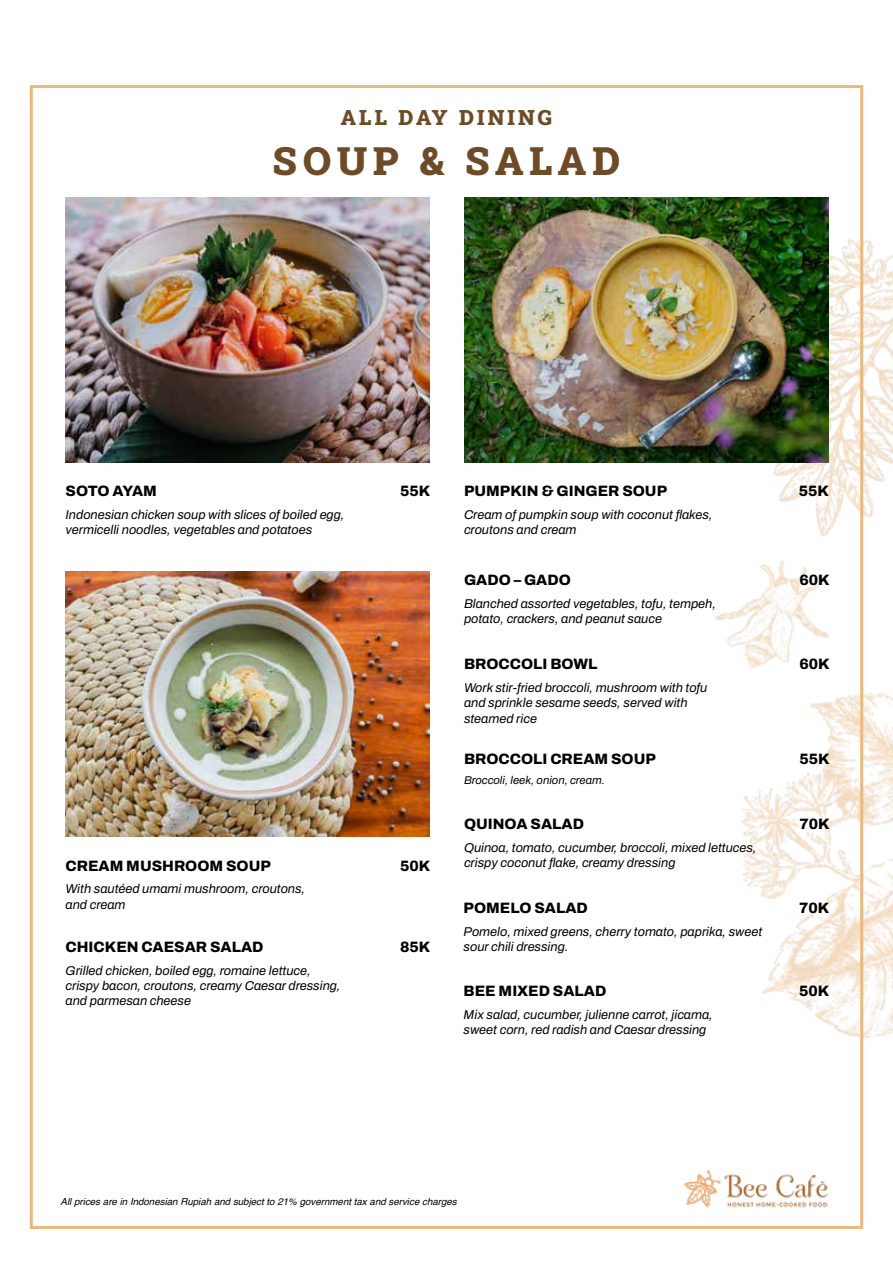
<style>
.page{position:relative;width:893px;height:1263px;background:#fff}
.page>*{position:absolute;margin:0;border:0;box-sizing:border-box;transform-origin:0 0}
.t1{font:900 39px "Roboto Slab";letter-spacing:.15em;color:#6d4b26}
.t2{font:900 21px "Roboto Slab";letter-spacing:.15em;color:#6d4b26}
.t3{font:800 15px "Archivo";color:#000}
.t4{font:800 15px "Archivo";letter-spacing:-.03em;color:#000}
.t5{font:italic 12.75px/15.3px "Archivo";color:#000}
.t6{font:italic 11.25px "Archivo";color:#000}
.t7{font:italic 9.75px "Helvetica";color:#000}
</style>
<div class="page">
<img style="left:742px;top:631px;width:151px;height:461px">
<img style="left:608px;top:176px;width:285px;height:401px">
<img style="left:708px;top:549px;width:131px;height:131px">
<img style="left:684px;top:1170px;width:144px;height:38px">
<img style="left:66px;top:198px;width:364px;height:264px">
<img style="left:66px;top:572px;width:364px;height:264px">
<img style="left:464px;top:198px;width:364px;height:264px">
<h2 class="t2" style="left:341px;top:103px;width:213px">ALL DAY DINING</h2>
<h1 class="t1" style="left:273px;top:134px;width:349px">SOUP &amp; SALAD</h1>
<p class="t4" style="left:66px;top:480px;width:93px">SOTO AYAM</p>
<p class="t5" style="left:66px;top:507px;width:280px">Indonesian chicken soup with slices of boiled egg, vermicelli noodles, vegetables and potatoes</p>
<p class="t3" style="left:400px;top:480px;width:32px">55K</p>
<p class="t3" style="left:66px;top:854px;width:207px">CREAM MUSHROOM SOUP</p>
<p class="t3" style="left:400px;top:854px;width:32px">50K</p>
<p class="t5" style="left:66px;top:881px;width:241px">With sautéed umami mushroom, croutons, and cream</p>
<p class="t3" style="left:66px;top:935px;width:199px">CHICKEN CAESAR SALAD</p>
<p class="t3" style="left:400px;top:935px;width:32px">85K</p>
<p class="t5" style="left:66px;top:962px;width:276px">Grilled chicken, boiled egg, romaine lettuce, crispy bacon, croutons, creamy Caesar dressing, and parmesan cheese</p>
<p class="t3" style="left:464px;top:480px;width:205px">PUMPKIN &amp; GINGER SOUP</p>
<p class="t3" style="left:799px;top:480px;width:32px">55K</p>
<p class="t5" style="left:464px;top:507px;width:250px">Cream of pumpkin soup with coconut flakes, croutons and cream</p>
<p class="t3" style="left:464px;top:569px;width:108px">GADO – GADO</p>
<p class="t5" style="left:464px;top:596px;width:253px">Blanched assorted vegetables, tofu, tempeh, potato, crackers, and peanut sauce</p>
<p class="t3" style="left:464px;top:653px;width:135px">BROCCOLI BOWL</p>
<p class="t5" style="left:464px;top:680px;width:245px">Work stir-fried broccoli, mushroom with tofu and sprinkle sesame seeds, served with steamed rice</p>
<p class="t3" style="left:464px;top:748px;width:193px">BROCCOLI CREAM SOUP</p>
<p class="t6" style="left:464px;top:772px;width:142px">Broccoli, leek, onion, cream.</p>
<p class="t3" style="left:799px;top:569px;width:32px">60K</p>
<p class="t3" style="left:799px;top:653px;width:32px">60K</p>
<p class="t3" style="left:799px;top:748px;width:32px">55K</p>
<p class="t3" style="left:464px;top:813px;width:122px">QUINOA SALAD</p>
<p class="t3" style="left:799px;top:813px;width:32px">70K</p>
<p class="t5" style="left:464px;top:840px;width:294px">Quinoa, tomato, cucumber, broccoli, mixed lettuces, crispy coconut flake, creamy dressing</p>
<p class="t3" style="left:464px;top:897px;width:126px">POMELO SALAD</p>
<p class="t3" style="left:799px;top:897px;width:32px">70K</p>
<p class="t5" style="left:464px;top:924px;width:300px">Pomelo, mixed greens, cherry tomato, paprika, sweet sour chili dressing.</p>
<p class="t3" style="left:464px;top:979px;width:144px">BEE MIXED SALAD</p>
<p class="t3" style="left:799px;top:979px;width:32px">50K</p>
<p class="t5" style="left:464px;top:1007px;width:251px">Mix salad, cucumber, julienne carrot, jicama, sweet corn, red radish and Caesar dressing</p>
<p class="t7" style="left:61px;top:1194px;width:398px">All prices are in Indonesian Rupiah and subject to 21% government tax and service charges</p>
</div>
